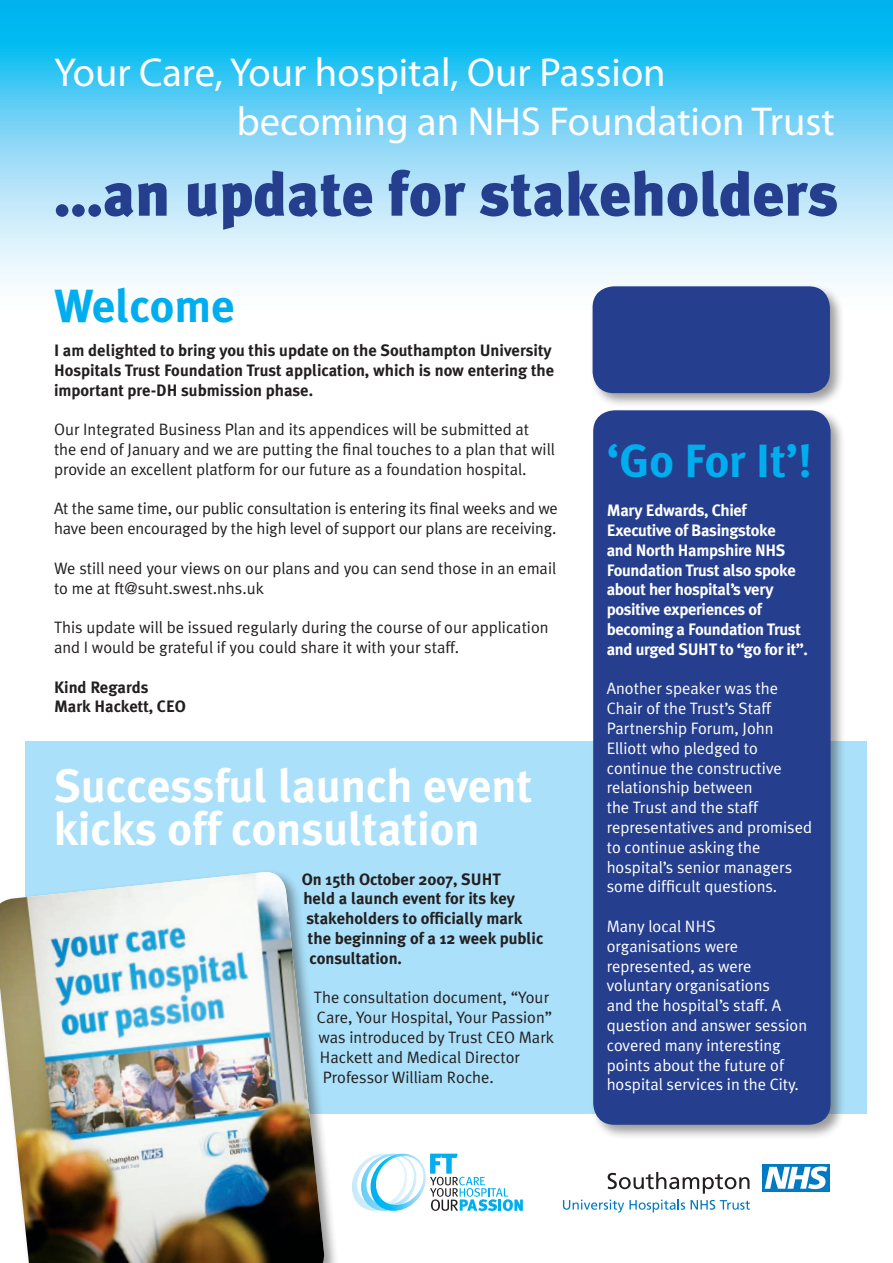
<style>
.page{position:relative;width:893px;height:1263px;background:#fff}
.page>*{position:absolute;margin:0;border:0;box-sizing:border-box;transform-origin:0 0}
.t1{font:900 61.8px "Meta Plus";color:#253f8e}
.titles{font:700 46.5px/43.5px "Meta Plus";color:#fff}
.titles-2{font:700 46.5px "Meta Plus";color:#00aeef}
.t2{font:40.5px "Myriad Pro";color:#fff}
.body{font:16.5px/19.8px "Meta Plus Normal";color:#231f20}
.body-2{font:16.5px/19.8px "Meta Plus Normal";color:#fff}
.body_bold{font:700 16.5px/19.8px "Meta Plus";color:#231f20}
.body_bold-2{font:700 16.5px/19.8px "Meta Plus";letter-spacing:-.02em;color:#fff}
</style>
<div class="page">
<svg style="left:0;top:0;width:893px;height:284px;background:#7dd7f6"></svg>
<div style="left:26px;top:741px;width:841px;height:372px;background:#aae0f9"></div>
<svg style="left:352px;top:1153px;width:171px;height:58px"></svg>
<div style="left:590px;top:407px;width:262px;height:739px;background:#231f20;opacity:.45"></div>
<div style="left:593px;top:410px;width:238px;height:715px;background:#253f8e;border-radius:21px"></div>
<div style="left:589px;top:283px;width:262px;height:132px;background:#231f20;opacity:.45"></div>
<div style="left:593px;top:286px;width:237px;height:107px;background:#253f8e;border-radius:21px"></div>
<div style="left:0;top:869px;width:350px;height:394px;background:#231f20;opacity:.45"></div>
<img style="left:0;top:872px;width:324px;height:391px">
<div style="left:763px;top:1164px;width:67px;height:27px;background:#007ac2"></div>
<svg style="left:765px;top:1166px;width:62px;height:23px"></svg>
<svg style="left:563px;top:1172px;width:187px;height:40px"></svg>
<p class="t2" style="left:54px;top:48px;width:613px">Your Care, Your hospital, Our Passion</p>
<p class="t2" style="left:237px;top:96px;width:600px">becoming an NHS Foundation Trust</p>
<p class="t1" style="left:54px;top:158px;width:785px">…an update for stakeholders</p>
<p class="titles-2" style="left:54px;top:279px;width:183px">Welcome</p>
<p class="body_bold" style="left:54px;top:340px;width:502px">I am delighted to bring you this update on the Southampton University<br>Hospitals Trust Foundation Trust application, which is now entering the important pre-DH submission phase.</p>
<p class="body" style="left:54px;top:419px;width:502px">Our Integrated Business Plan and its appendices will be submitted at the end of January and we are putting the final touches to a plan that will provide an excellent platform for our future as a foundation hospital.</p>
<p class="body" style="left:54px;top:498px;width:505px">At the same time, our public consultation is entering its final weeks and we have been encouraged by the high level of support our plans are receiving.</p>
<p class="body" style="left:54px;top:558px;width:504px">We still need your views on our plans and you can send those in an email to me at ft@suht.swest.nhs.uk</p>
<p class="body" style="left:54px;top:617px;width:496px">This update will be issued regularly during the course of our application and I would be grateful if you could share it with your staff.</p>
<p class="body_bold" style="left:54px;top:677px;width:96px">Kind Regards</p>
<p class="body_bold" style="left:54px;top:697px;width:133px">Mark Hackett, CEO</p>
<p class="titles" style="left:54px;top:763px;width:480px">Successful launch event kicks off consultation</p>
<p class="body_bold" style="left:302px;top:869px;width:201px">On 15th October 2007, SUHT</p>
<p class="body_bold" style="left:303px;top:889px;width:213px">held a launch event for its key</p>
<p class="body_bold" style="left:306px;top:908px;width:217px">stakeholders to officially mark</p>
<p class="body_bold" style="left:308px;top:928px;width:237px">the beginning of a 12 week public</p>
<p class="body_bold" style="left:309px;top:948px;width:94px">consultation.</p>
<p class="body" style="left:314px;top:988px;width:237px">The consultation document, “Your</p>
<p class="body" style="left:317px;top:1007px;width:237px">Care, Your Hospital, Your Passion”</p>
<p class="body" style="left:318px;top:1027px;width:237px">was introduced by Trust CEO Mark</p>
<p class="body" style="left:320px;top:1047px;width:202px">Hackett and Medical Director</p>
<p class="body" style="left:323px;top:1067px;width:172px">Professor William Roche.</p>
<p class="titles-2" style="left:607px;top:434px;width:207px">‘Go For It’!</p>
<p class="body_bold-2" style="left:607px;top:500px;width:203px">Mary Edwards, Chief<br>Executive of Basingstoke<br>and North Hampshire NHS<br>Foundation Trust also spoke about her hospital’s very positive experiences of becoming a Foundation Trust and urged SUHT to “go for it”.</p>
<p class="body-2" style="left:607px;top:679px;width:207px">Another speaker was the<br>Chair of the Trust’s Staff<br>Partnership Forum, John<br>Elliott who pledged to continue the constructive relationship between<br>the Trust and the staff representatives and promised to continue asking the hospital’s senior managers some difficult questions.</p>
<p class="body-2" style="left:607px;top:916px;width:202px">Many local NHS organisations were represented, as were voluntary organisations<br>and the hospital’s staff. A question and answer session covered many interesting points about the future of hospital services in the City.</p>
</div>
